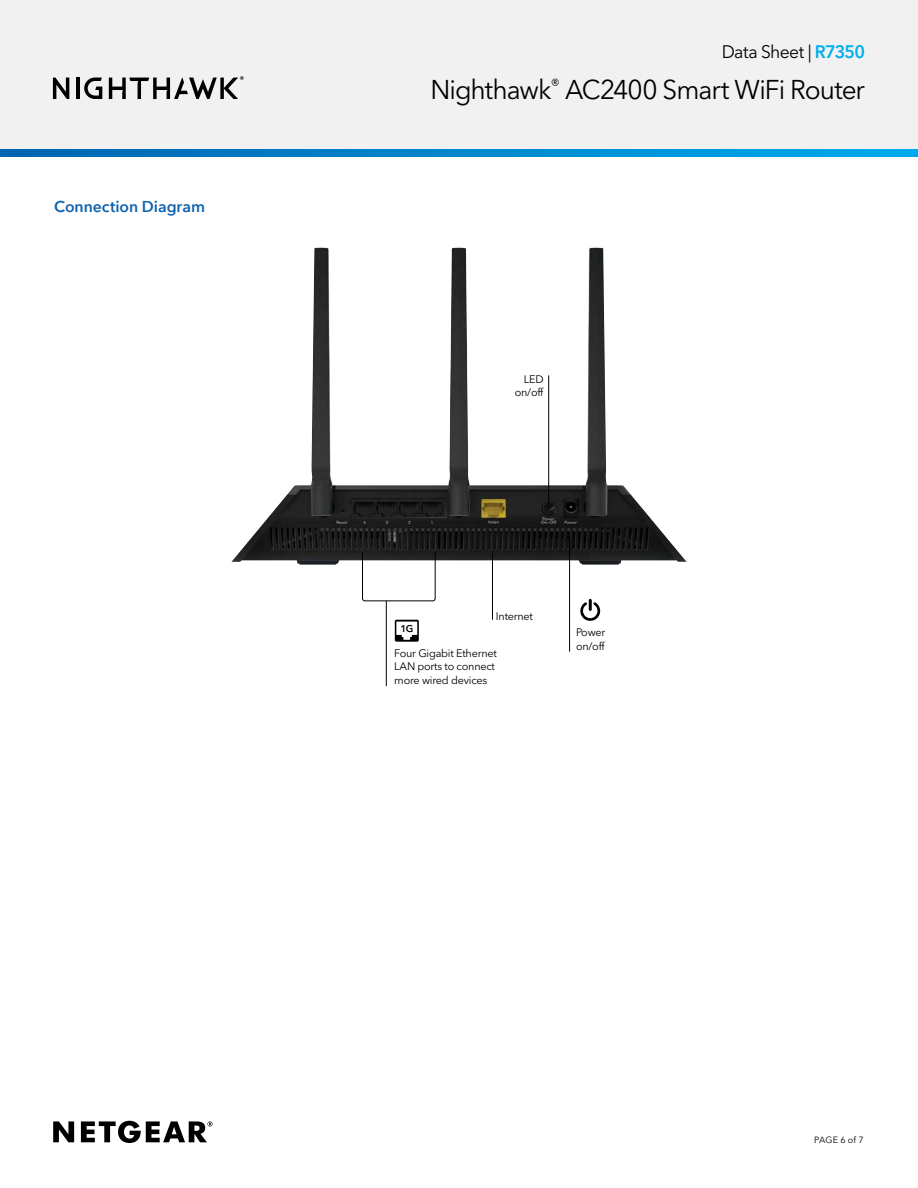
<style>
.page{position:relative;width:918px;height:1188px;background:#fff}
.page>*{position:absolute;margin:0;border:0;box-sizing:border-box;transform-origin:0 0}
.t1{font:27px "Avenir Next LT Pro";letter-spacing:-.04em;color:#000}
.t2{font:18px "Avenir Next LT Pro";letter-spacing:-.03em;color:#000}
.t3{font:600 15.75px "Avenir Next";color:#0e63af}
.t4{font:10.8px/13.5px "Avenir Next LT Pro";letter-spacing:-.02em;color:#000}
.t5{font:600 9.75px "Avenir Next LT Pro";color:#000}
.t6{font:9px "Avenir Next LT Pro";letter-spacing:.015em;color:#000}
.s1{font-weight:600;color:#00aeef}
</style>
<div class="page">
<div style="left:0;top:0;width:918px;height:156px;background:#f1f1f1"></div>
<svg style="left:53px;top:1121px;width:160px;height:22px"></svg>
<svg style="left:53px;top:78px;width:16px;height:21px"></svg>
<hr style="left:76px;top:78px;width:3px;height:21px;background:#000">
<svg style="left:84px;top:78px;width:18px;height:21px"></svg>
<svg style="left:109px;top:76px;width:135px;height:23px"></svg>
<svg style="left:0;top:149px;width:918px;height:8px;background:#0087cd"></svg>
<img style="left:231px;top:247px;width:456px;height:318px">
<hr style="left:492px;top:553px;width:1px;height:66px;background:#000">
<svg style="left:580px;top:599px;width:20px;height:22px"></svg>
<hr style="left:548px;top:376px;width:1px;height:132px;background:#000">
<svg style="left:395px;top:620px;width:24px;height:22px"></svg>
<svg style="left:362px;top:552px;width:74px;height:50px"></svg>
<hr style="left:386px;top:601px;width:1px;height:85px;background:#000">
<hr style="left:569px;top:536px;width:1px;height:115px;background:#000">
<h3 class="t3" style="left:54px;top:193px;width:153px">Connection Diagram</h3>
<h2 class="t2" style="left:722px;top:41px;width:145px">Data Sheet | <span class="s1">R7350</span></h2>
<h1 class="t1" style="left:431px;top:73px;width:436px">Nighthawk<sup>®</sup> AC2400 Smart WiFi Router</h1>
<p class="t4" style="left:515px;top:372px;width:30px;text-align:right">LED on/off</p>
<p class="t4" style="left:496px;top:609px;width:39px">Internet</p>
<p class="t5" style="left:400px;top:623px;width:15px">1G</p>
<p class="t4" style="left:576px;top:626px;width:31px">Power on/off</p>
<p class="t4" style="left:394px;top:646px;width:104px">Four Gigabit Ethernet<br>LAN ports to connect more wired devices</p>
<p class="t6" style="left:814px;top:1134px;width:51px">PAGE 6 of 7</p>
</div>
